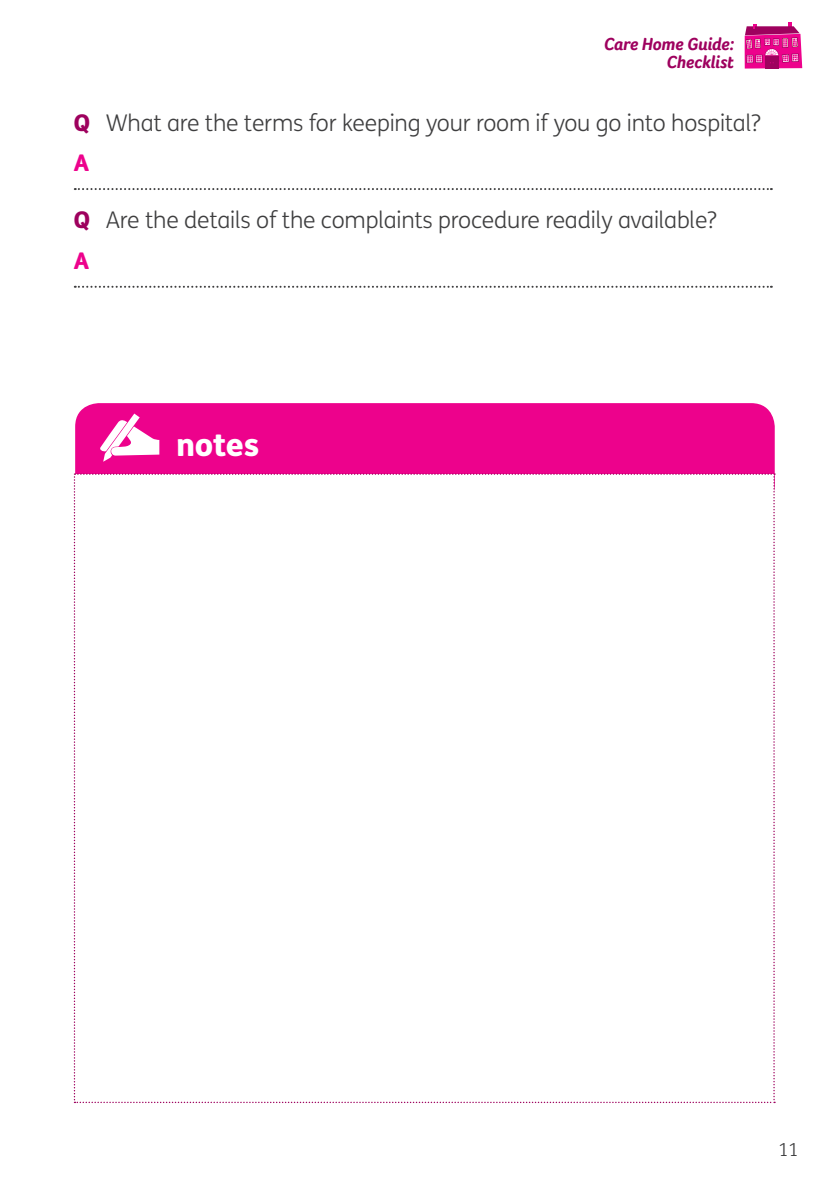
<style>
.page{position:relative;width:840px;height:1191px;background:#fff}
.page>*{position:absolute;margin:0;border:0;box-sizing:border-box;transform-origin:0 0}
.body{font:800 32px "FS Me";letter-spacing:-.01em;color:#fff}
.Q{font:300 23px "FS Me";letter-spacing:-.01em;color:#3e3e3f}
.A{font:800 23px "FS Me";color:#ed028c}
.t1{font:italic 700 18px/18px "Foco Age UK";letter-spacing:-.01em;color:#9e015e;text-align:right}
.t2{font:300 18px "FS Me";color:#3e3e3f}
.s1{font-weight:800;color:#9e015e}
</style>
<div class="page">
<svg style="left:744px;top:23px;width:57px;height:46px;background:#d83494"></svg>
<svg style="left:75px;top:188px;width:696px;height:2px"></svg>
<svg style="left:75px;top:286px;width:696px;height:2px"></svg>
<div style="left:75px;top:403px;width:699px;height:105px;background:#ed028c;border-radius:24px"></div>
<svg style="left:100px;top:413px;width:59px;height:49px"></svg>
<svg style="left:74px;top:473px;width:700px;height:630px"></svg>
<p class="t1" style="left:603px;top:34px;width:131px">Care Home Guide:<br>Checklist</p>
<p class="Q" style="left:74px;top:107px;width:688px"><span class="s1">Q</span> What are the terms for keeping your room if you go into hospital?</p>
<p class="A" style="left:74px;top:145px;width:17px">A</p>
<p class="Q" style="left:74px;top:205px;width:644px"><span class="s1">Q</span> Are the details of the complaints procedure readily available?</p>
<p class="A" style="left:74px;top:242px;width:17px">A</p>
<p class="body" style="left:176px;top:419px;width:85px">notes</p>
<p class="t2" style="left:778px;top:1137px;width:22px">11</p>
</div>
